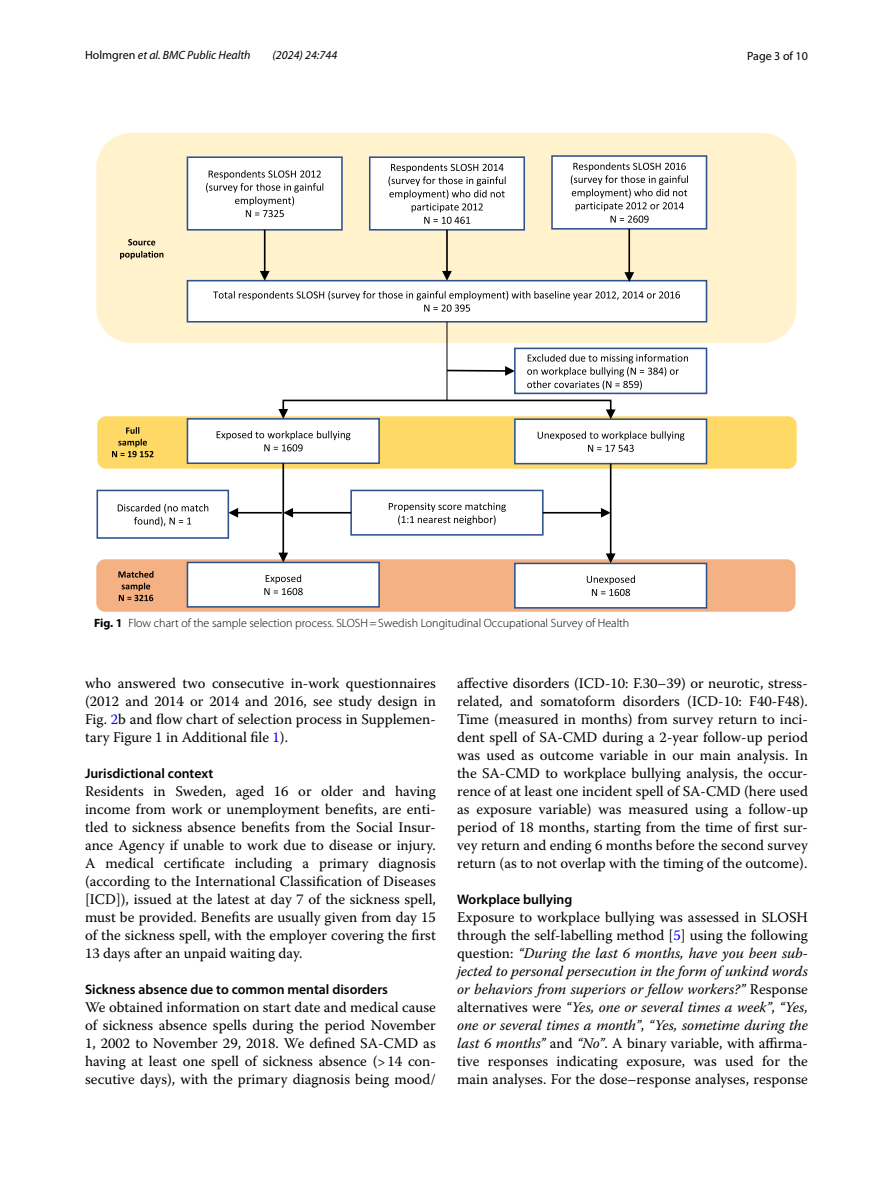
<style>
.page{position:relative;width:893px;height:1187px;background:#fff}
.page>*{position:absolute;margin:0;border:0;box-sizing:border-box;transform-origin:0 0}
.t1{font:14.7px/18px "Warnock Pro";color:#000;text-align:justify}
.t2{font:600 13.8px "Myriad Pro";color:#000}
.t3{font:300 12px "Myriad Pro";color:#000}
.t4{font:italic 12px "Myriad Pro";color:#000}
.t5{font:12px "Myriad Pro";color:#000}
.s1{font-style:normal}
.s2{font-weight:700}
.s3{color:#00f}
.s4{font-style:italic}
</style>
<div class="page">
<div style="left:96px;top:133px;width:701px;height:210px;background:#fff2cc;border-radius:35px"></div>
<div style="left:96px;top:559px;width:699px;height:52px;background:#f4b183;border-radius:9px"></div>
<div style="left:97px;top:416px;width:700px;height:52px;background:#ffd966;border-radius:9px"></div>
<div style="left:369px;top:156px;width:156px;height:74px;background:#fff;border:2px solid #2f528f"></div>
<svg style="left:388px;top:163px;width:118px;height:61px"></svg>
<div style="left:187px;top:280px;width:520px;height:42px;background:#fff;border:2px solid #2f528f"></div>
<svg style="left:213px;top:291px;width:467px;height:20px"></svg>
<div style="left:187px;top:156px;width:156px;height:74px;background:#fff;border:2px solid #2f528f"></div>
<svg style="left:206px;top:170px;width:117px;height:47px"></svg>
<div style="left:551px;top:155px;width:156px;height:74px;background:#fff;border:2px solid #2f528f"></div>
<svg style="left:571px;top:162px;width:117px;height:61px"></svg>
<svg style="left:260px;top:230px;width:10px;height:51px"></svg>
<svg style="left:442px;top:230px;width:10px;height:51px"></svg>
<svg style="left:624px;top:229px;width:10px;height:53px"></svg>
<svg style="left:448px;top:366px;width:66px;height:10px"></svg>
<hr style="left:447px;top:322px;width:1px;height:78px;background:#000">
<div style="left:514px;top:347px;width:193px;height:47px;background:#fff;border:2px solid #2f528f"></div>
<svg style="left:527px;top:354px;width:161px;height:36px"></svg>
<div style="left:187px;top:418px;width:193px;height:46px;background:#fff;border:2px solid #2f528f"></div>
<svg style="left:217px;top:431px;width:133px;height:20px"></svg>
<div style="left:514px;top:418px;width:193px;height:46px;background:#fff;border:2px solid #2f528f"></div>
<svg style="left:538px;top:431px;width:146px;height:21px"></svg>
<div style="left:515px;top:563px;width:191px;height:44px;background:#fff"></div>
<div style="left:514px;top:562px;width:193px;height:46px;border:2px solid #2f528f"></div>
<svg style="left:587px;top:575px;width:48px;height:21px"></svg>
<div style="left:187px;top:562px;width:192px;height:45px;background:#fff"></div>
<div style="left:187px;top:561px;width:193px;height:46px;border:2px solid #2f528f"></div>
<svg style="left:264px;top:574px;width:39px;height:21px"></svg>
<div style="left:350px;top:489px;width:194px;height:46px;background:#fff;border:2px solid #2f528f"></div>
<svg style="left:389px;top:502px;width:117px;height:23px"></svg>
<svg style="left:543px;top:463px;width:73px;height:100px"></svg>
<svg style="left:228px;top:463px;width:123px;height:99px"></svg>
<div style="left:97px;top:489px;width:132px;height:49px;border:2px solid #2f528f"></div>
<svg style="left:118px;top:503px;width:90px;height:23px"></svg>
<svg style="left:278px;top:399px;width:338px;height:20px"></svg>
<svg style="left:128px;top:239px;width:27px;height:6px"></svg>
<svg style="left:120px;top:251px;width:43px;height:8px"></svg>
<svg style="left:112px;top:427px;width:42px;height:30px"></svg>
<svg style="left:118px;top:571px;width:35px;height:30px"></svg>
<p class="t4" style="left:85px;top:48px;width:167px"><span class="s1">Holmgren</span> et al. BMC Public Health</p>
<p class="t4" style="left:273px;top:48px;width:66px">(2024) 24:744</p>
<p class="t5" style="left:747px;top:48px;width:62px">Page 3 of 10</p>
<p class="t3" style="left:94px;top:616px;width:537px"><span class="s2">Fig. 1</span> Flow chart of the sample selection process. SLOSH=Swedish Longitudinal Occupational Survey of Health</p>
<p class="t1" style="left:85px;top:673px;width:352px">who answered two consecutive in-work questionnaires (2012 and 2014 or 2014 and 2016, see study design in Fig. <span class="s3">2</span>b and flow chart of selection process in Supplemen&shy;tary Figure 1 in Additional file <span class="s3">1</span>).</p>
<p class="t2" style="left:85px;top:764px;width:130px">Jurisdictional context</p>
<p class="t1" style="left:85px;top:781px;width:352px">Residents in Sweden, aged 16 or older and having income from work or unemployment benefits, are enti&shy;tled to sickness absence benefits from the Social Insur&shy;ance Agency if unable to work due to disease or injury.<br>A medical certificate including a primary diagnosis (according to the International Classification of Diseases [ICD]), issued at the latest at day 7 of the sickness spell, must be provided. Benefits are usually given from day 15 of the sickness spell, with the employer covering the first 13 days after an unpaid waiting day.</p>
<p class="t2" style="left:85px;top:980px;width:305px">Sickness absence due to common mental disorders</p>
<p class="t1" style="left:85px;top:997px;width:352px">We obtained information on start date and medical cause of sickness absence spells during the period November 1, 2002 to November 29, 2018. We defined SA-CMD as having at least one spell of sickness absence (&gt;14 con&shy;secutive days), with the primary diagnosis being mood/</p>
<p class="t1" style="left:457px;top:673px;width:352px">affective disorders (ICD-10: F.30–39) or neurotic, stress&shy;related, and somatoform disorders (ICD-10: F40-F48).<br>Time (measured in months) from survey return to inci&shy;dent spell of SA-CMD during a 2-year follow-up period was used as outcome variable in our main analysis. In the SA-CMD to workplace bullying analysis, the occur&shy;rence of at least one incident spell of SA-CMD (here used as exposure variable) was measured using a follow-up period of 18 months, starting from the time of first sur&shy;vey return and ending 6 months before the second survey return (as to not overlap with the timing of the outcome).</p>
<p class="t2" style="left:457px;top:890px;width:117px">Workplace bullying</p>
<p class="t1" style="left:457px;top:907px;width:352px">Exposure to workplace bullying was assessed in SLOSH through the self-labelling method [<span class="s3">5</span>] using the following question: <span class="s4">“During the last 6 months, have you been sub&shy;jected to personal persecution in the form of unkind words or behaviors from superiors or fellow workers?”</span> Response alternatives were <span class="s4">“Yes, one or several times a week”</span>, <span class="s4">“Yes, one or several times a month”</span>, <span class="s4">“Yes, sometime during the last 6 months”</span> and <span class="s4">“No”</span>. A binary variable, with affirma&shy;tive responses indicating exposure, was used for the main analyses. For the dose–response analyses, response</p>
</div>
